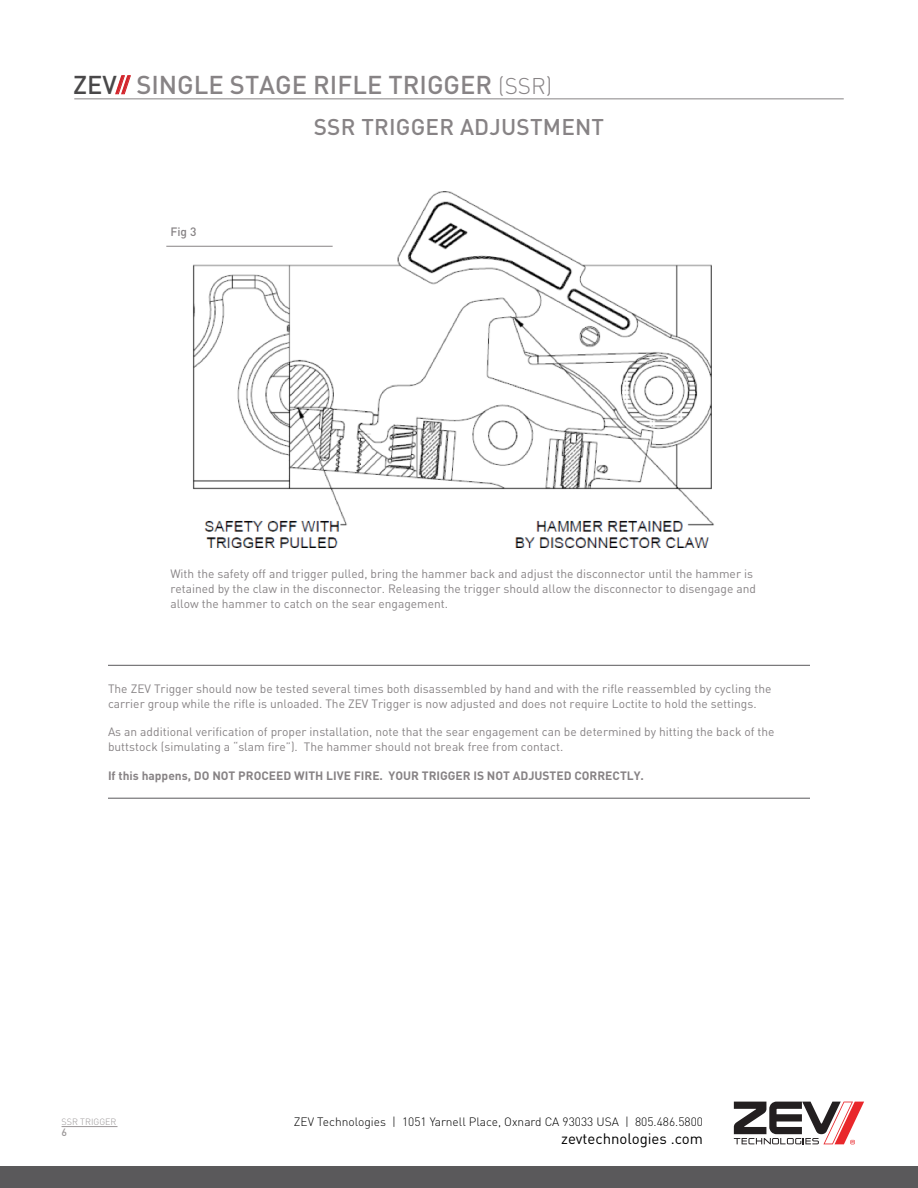
<style>
.page{position:relative;width:918px;height:1188px;background:#fff}
.page>*{position:absolute;margin:0;border:0;box-sizing:border-box;transform-origin:0 0}
.t1{font:500 25.5px "DIN Pro";color:#878385}
.t2{font:500 22.5px "DIN Pro";letter-spacing:.01em;color:#878385}
.t3{font:15px "DIN Pro";color:#000}
.procedure{font:12px/15px "DIN Pro";color:#878385}
.procedure-2{font:700 12px "DIN Pro";color:#878385}
.t4{font:300 12px "DIN Pro";color:#000}
.procedure-3{font:500 12px "DIN Pro";color:#878385}
.t5{font:500 10.5px "DIN Pro";color:#9a9697}
.t6{font:300 9px "DIN Pro";color:#9a9697}
.s1{color:#494849}
.s2{font-weight:700;font-size:21px;color:#d2232a}
.s3{font-weight:300;font-size:22.5px}
</style>
<div class="page">
<svg style="left:734px;top:1102px;width:130px;height:42px"></svg>
<div style="left:0;top:1166px;width:918px;height:22px;background:#5a595b"></div>
<hr style="left:74px;top:98px;width:770px;height:1px;background:#878385">
<svg style="left:115px;top:75px;width:16px;height:20px"></svg>
<hr style="left:62px;top:1126px;width:56px;height:1px;background:#9a9697">
<img style="left:172px;top:192px;width:542px;height:355px">
<hr style="left:166px;top:246px;width:167px;height:1px;background:#878385">
<hr style="left:108px;top:665px;width:702px;height:1px;background:#5a595b">
<hr style="left:108px;top:798px;width:702px;height:1px;background:#5a595b">
<h1 class="t1" style="left:73px;top:67px;width:481px"><span class="s1">ZEV</span><span class="s2">//</span> SINGLE STAGE RIFLE TRIGGER <span class="s3">(SSR)</span></h1>
<p class="procedure-3" style="left:170px;top:223px;width:28px">Fig 3</p>
<p class="t2" style="left:314px;top:112px;width:292px">SSR TRIGGER ADJUSTMENT</p>
<p class="procedure" style="left:170px;top:565px;width:587px">With the safety off and trigger pulled, bring the hammer back and adjust the disconnector until the hammer is retained by the claw in the disconnector. Releasing the trigger should allow the disconnector to disengage and allow the hammer to catch on the sear engagement.</p>
<p class="procedure" style="left:108px;top:681px;width:665px">The ZEV Trigger should now be tested several times both disassembled by hand and with the rifle reassembled by cycling the carrier group while the rifle is unloaded. The ZEV Trigger is now adjusted and does not require Loctite to hold the settings.</p>
<p class="procedure" style="left:108px;top:724px;width:668px">As an additional verification of proper installation, note that the sear engagement can be determined by hitting the back of the buttstock (simulating a “slam fire”). The hammer should not break free from contact.</p>
<p class="procedure-2" style="left:108px;top:767px;width:538px">If this happens, DO NOT PROCEED WITH LIVE FIRE. YOUR TRIGGER IS NOT ADJUSTED CORRECTLY.</p>
<p class="t6" style="left:62px;top:1115px;width:56px">SSR TRIGGER</p>
<p class="t5" style="left:62px;top:1126px;width:7px">6</p>
<p class="t4" style="left:294px;top:1114px;width:411px">ZEV Technologies | 1051 Yarnell Place, Oxnard CA 93033 USA | 805.486.5800</p>
<p class="t3" style="left:561px;top:1128px;width:143px">zevtechnologies .com</p>
</div>
